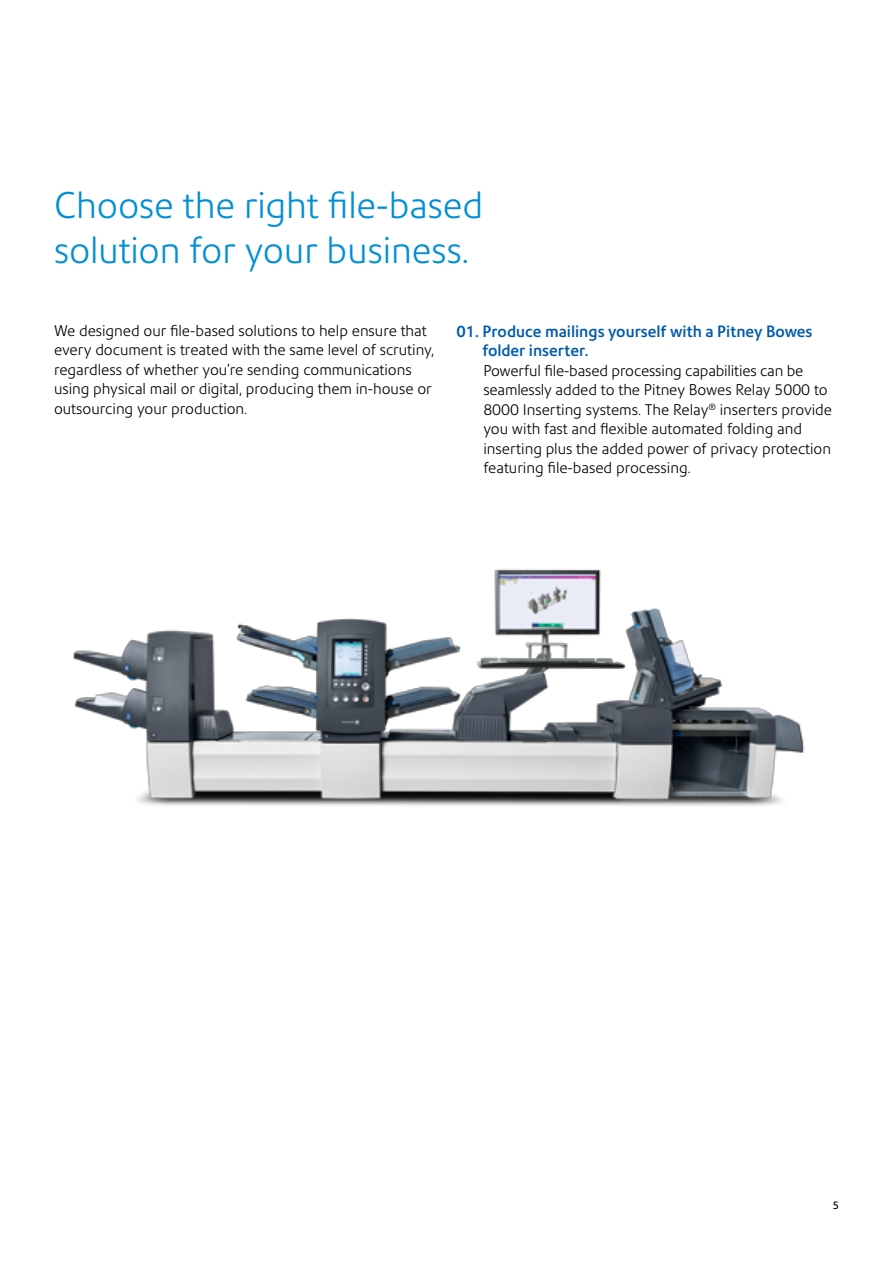
<style>
.page{position:relative;width:893px;height:1263px;background:#fff}
.page>*{position:absolute;margin:0;border:0;box-sizing:border-box;transform-origin:0 0}
.t1{font:300 36px/45px "Precision Sans";color:#008fd5}
.t2{font:500 15.75px/19.5px "Precision Sans";color:#005baa}
.t3{font:300 15px/19.5px "Precision Sans";color:#000}
.t4{font:10.5px "Precision Sans";color:#000}
</style>
<div class="page">
<img style="left:73px;top:569px;width:732px;height:237px">
<h1 class="t1" style="left:54px;top:182px;width:431px">Choose the right file-based solution for your business.</h1>
<p class="t3" style="left:54px;top:321px;width:382px">We designed our file-based solutions to help ensure that every document is treated with the same level of scrutiny, regardless of whether you’re sending communications using physical mail or digital, producing them in-house or outsourcing your production.</p>
<p class="t2" style="left:482px;top:321px;width:331px;text-indent:-26px">01. Produce mailings yourself with a Pitney Bowes folder inserter.</p>
<p class="t3" style="left:483px;top:360px;width:350px">Powerful file-based processing capabilities can be seamlessly added to the Pitney Bowes Relay 5000 to 8000 Inserting systems. The Relay<sup>®</sup> inserters provide you with fast and flexible automated folding and inserting plus the added power of privacy protection featuring file-based processing.</p>
<p class="t4" style="left:833px;top:1199px;width:8px">5</p>
</div>
